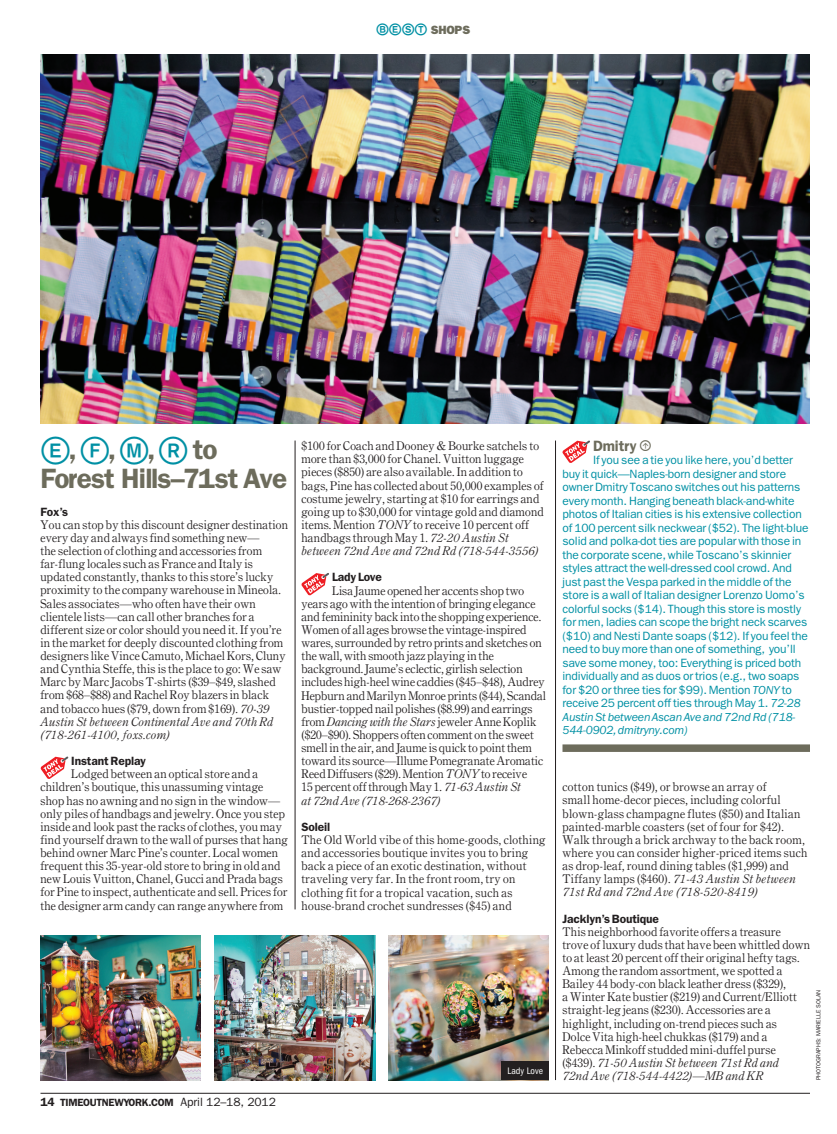
<style>
.page{position:relative;width:837px;height:1134px;background:#fff}
.page>*{position:absolute;margin:0;border:0;box-sizing:border-box;transform-origin:0 0}
.t1{font:600 28.05px/28.5px "ID Franklin Gothic Std";letter-spacing:-.03em;color:#6d6c5c}
.t2{font:600 15px "ID Franklin Gothic Std";letter-spacing:-.01em;color:#6d6c5c}
.t3{font:12px/13.2px "ID Time Out";letter-spacing:.02em;color:#231f20}
.t4{font:12px/13.5px "ID Franklin Gothic Std";letter-spacing:-.01em;color:#0090a4}
.t5{font:600 12px "ID Franklin Gothic Std";letter-spacing:-.01em;color:#231f20}
.t6{font:12px "ID Franklin Gothic Std Hvy";letter-spacing:-.015em;color:#6d6c5c}
.t7{font:600 10.5px "ID Franklin Gothic Std";letter-spacing:-.025em;color:#231f20}
.t8{font:9.75px "ID Franklin Gothic Std Bk Cd";color:#fff}
.t9{font:6px "ID Franklin Gothic Std";color:#231f20}
.s1{color:#0090a4}
.s2{font-style:italic}
.s3{font-size:12px}
.s4{font-weight:400;font-size:12px}
</style>
<div class="page">
<hr style="left:40px;top:1093px;width:770px;height:1px;background:#231f20">
<hr style="left:555px;top:441px;width:1px;height:639px;background:#231f20">
<hr style="left:295px;top:441px;width:1px;height:468px;background:#231f20">
<img style="left:40px;top:54px;width:770px;height:370px">
<img style="left:388px;top:936px;width:161px;height:144px">
<img style="left:215px;top:936px;width:160px;height:144px">
<img style="left:40px;top:936px;width:161px;height:144px">
<div style="left:562px;top:744px;width:248px;height:8px;background:#6d6c5c"></div>
<div style="left:502px;top:1061px;width:47px;height:19px;background:#231f20"></div>
<svg style="left:40px;top:756px;width:28px;height:23px"></svg>
<svg style="left:301px;top:573px;width:28px;height:23px"></svg>
<svg style="left:562px;top:440px;width:28px;height:23px"></svg>
<p class="t6" style="left:402px;top:23px;width:70px"><span class="s1">▲▼</span> SHOPS</p>
<h1 class="t1" style="left:40px;top:436px;width:248px;text-indent:152px">to<br>Forest Hills–71st Ave</h1>
<p class="t2" style="left:593px;top:437px;width:57px">Dmitry •</p>
<p class="t3" style="left:302px;top:439px;width:244px">$100 for Coach and Dooney &amp; Bourke satchels to more than $3,000 for Chanel. Vuitton luggage pieces ($850) are also available. In addition to bags, Pine has collected about 50,000 examples of costume jewelry, starting at $10 for earrings and going up to $30,000 for vintage gold and diamond items. Mention <span class="s2">TONY</span> to receive 10 percent off handbags through May 1. <span class="s2">72-20 Austin St between 72nd Ave and 72nd Rd (718-544-3556)</span></p>
<p class="t5" style="left:332px;top:570px;width:52px">Lady Love</p>
<p class="t3" style="left:302px;top:583px;width:246px;text-indent:31px">Lisa Jaume opened her accents shop two years ago with the intention of bringing elegance and femininity back into the shopping experience.<br>Women of all ages browse the vintage-inspired wares, surrounded by retro prints and sketches on the wall, with smooth jazz playing in the background. Jaume’s eclectic, girlish selection includes high-heel wine caddies ($45–$48), Audrey Hepburn and Marilyn Monroe prints ($44), Scandal bustier-topped nail polishes ($8.99) and earrings from <span class="s2">Dancing with the Stars</span> jeweler Anne Koplik ($20–$90). Shoppers often comment on the sweet smell in the air, and Jaume is quick to point them toward its source—Illume Pomegranate Aromatic Reed Diffusers ($29). Mention <span class="s2">TONY</span> to receive<br>15 percent off through May 1. <span class="s2">71-63 Austin St<br>at 72nd Ave (718-268-2367)</span></p>
<p class="t5" style="left:302px;top:820px;width:30px">Soleil</p>
<p class="t3" style="left:302px;top:833px;width:246px">The Old World vibe of this home-goods, clothing and accessories boutique invites you to bring back a piece of an exotic destination, without traveling very far. In the front room, try on clothing fit for a tropical vacation, such as house-brand crochet sundresses ($45) and</p>
<h1 class="t1" style="left:69px;top:436px;width:88px">,,,</h1>
<p class="t4" style="left:563px;top:453px;width:248px;text-indent:31px">If you see a tie you like here, you’d better buy it quick—Naples-born designer and store owner Dmitry Toscano switches out his patterns every month. Hanging beneath black-and-white photos of Italian cities is his extensive collection of 100 percent silk neckwear ($52). The light-blue solid and polka-dot ties are popular with those in the corporate scene, while Toscano’s skinnier styles attract the well-dressed cool crowd. And just past the Vespa parked in the middle of the store is a wall of Italian designer Lorenzo Uomo’s colorful socks ($14). Though this store is mostly for men, ladies can scope the bright neck scarves ($10) and Nesti Dante soaps ($12). If you feel the need to buy more than one of something, you’ll save some money, too: Everything is priced both individually and as duos or trios (e.g., two soaps for $20 or three ties for $99). Mention <span class="s2">TONY</span> to receive 25 percent off ties through May 1. <span class="s2">72-28<br>Austin St between Ascan Ave and 72nd Rd (718- 544-0902, dmitryny.com)</span></p>
<p class="t5" style="left:40px;top:504px;width:29px">Fox’s</p>
<p class="t3" style="left:40px;top:518px;width:249px">You can stop by this discount designer destination every day and always find something new—<br>the selection of clothing and accessories from far-flung locales such as France and Italy is updated constantly, thanks to this store’s lucky proximity to the company warehouse in Mineola.<br>Sales associates—who often have their own clientele lists—can call other branches for a different size or color should you need it. If you’re in the market for deeply discounted clothing from designers like Vince Camuto, Michael Kors, Cluny and Cynthia Steffe, this is the place to go: We saw Marc by Marc Jacobs T-shirts ($39–$49, slashed from $68–$88) and Rachel Roy blazers in black and tobacco hues ($79, down from $169). <span class="s2">70-39<br>Austin St between Continental Ave and 70th Rd (718-261-4100, foxs.com)</span></p>
<p class="t5" style="left:71px;top:754px;width:76px">Instant Replay</p>
<p class="t3" style="left:40px;top:767px;width:249px;text-indent:31px">Lodged between an optical store and a children’s boutique, this unassuming vintage shop has no awning and no sign in the window— only piles of handbags and jewelry. Once you step inside and look past the racks of clothes, you may find yourself drawn to the wall of purses that hang behind owner Marc Pine’s counter. Local women frequent this 35-year-old store to bring in old and new Louis Vuitton, Chanel, Gucci and Prada bags for Pine to inspect, authenticate and sell. Prices for the designer arm candy can range anywhere from</p>
<p class="t3" style="left:563px;top:780px;width:246px">cotton tunics ($49), or browse an array of<br>small home-decor pieces, including colorful blown-glass champagne flutes ($50) and Italian painted-marble coasters (set of four for $42).<br>Walk through a brick archway to the back room, where you can consider higher-priced items such as drop-leaf, round dining tables ($1,999) and Tiffany lamps ($460). <span class="s2">71-43 Austin St between 71st Rd and 72nd Ave (718-520-8419)</span></p>
<p class="t5" style="left:563px;top:911px;width:98px">Jacklyn’s Boutique</p>
<p class="t3" style="left:563px;top:925px;width:249px">This neighborhood favorite offers a treasure<br>trove of luxury duds that have been whittled down to at least 20 percent off their original hefty tags.<br>Among the random assortment, we spotted a Bailey 44 body-con black leather dress ($329),<br>a Winter Kate bustier ($219) and Current/Elliott straight-leg jeans ($230). Accessories are a highlight, including on-trend pieces such as<br>Dolce Vita high-heel chukkas ($179) and a Rebecca Minkoff studded mini-duffel purse ($439). <span class="s2">71-50 Austin St between 71st Rd and<br>72nd Ave (718-544-4422)—MB and KR</span></p>
<p class="t9" style="left:815px;top:1080px;width:91px;rotate:-90deg">PHOTOGRAPHS: MARIELLE SOLAN</p>
<p class="t8" style="left:508px;top:1065px;width:37px">Lady Love</p>
<p class="t7" style="left:40px;top:1096px;width:237px"><span class="s3">14</span> TIMEOUTNEWYORK.COM <span class="s4">April 12–18, 2012</span></p>
</div>
